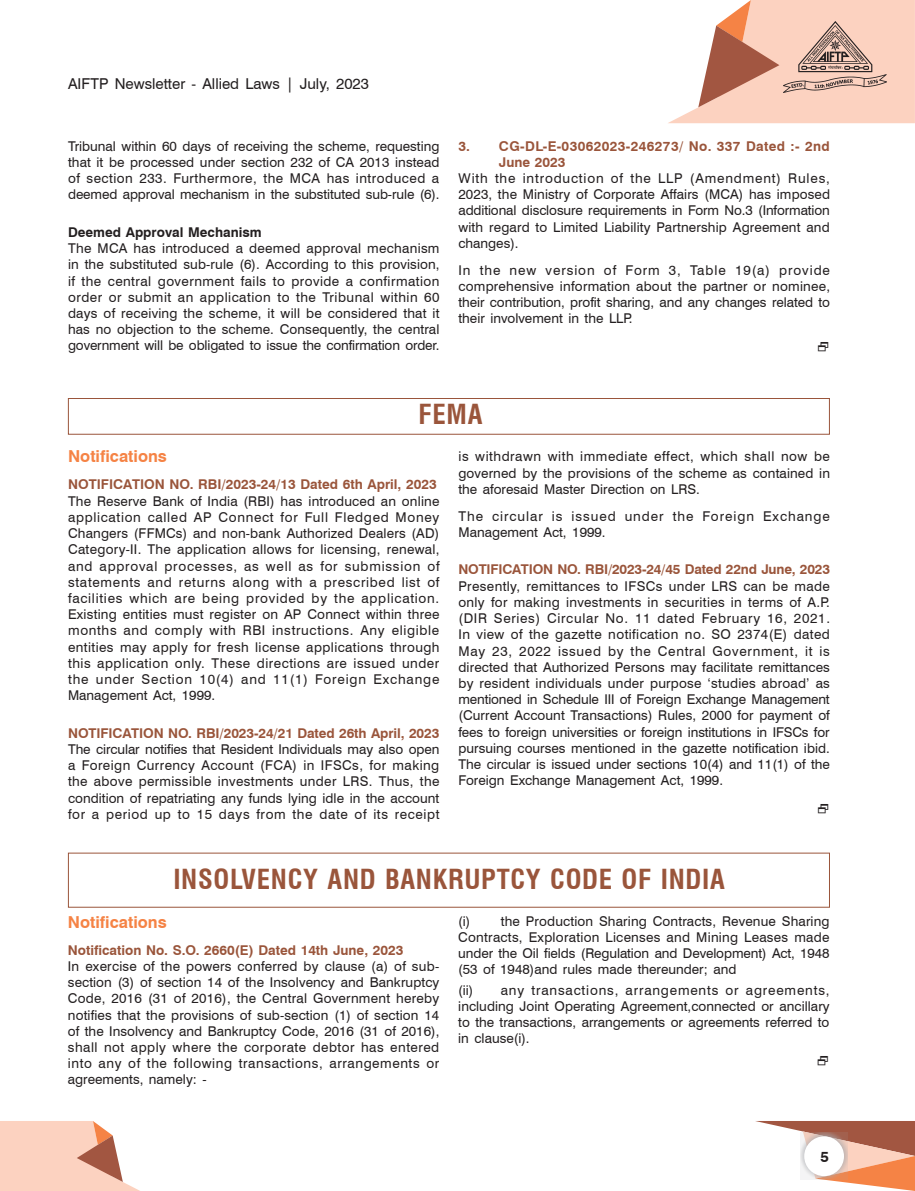
<style>
.page{position:relative;width:915px;height:1191px;background:#fff}
.page>*{position:absolute;margin:0;border:0;box-sizing:border-box;transform-origin:0 0}
.Heading{font:700 condensed 27px "Swiss 721 BT";letter-spacing:.025em;color:#9a553b}
.Subhead{font:700 16.5px "Swiss 721 BT";color:#f58345}
.t1{font:15px "Swiss 721 BT";color:#231f20}
.t2{font:700 15px "Swiss 721 BT";color:#231f20}
.Bodytext{font:13.5px/16.2px "Swiss 721 BT";color:#231f20;text-align:justify}
.Subhead_1{font:700 13.5px "Swiss 721 BT";color:#9a553b}
.Bodytext-2{font:13.5px/16.2px "Swiss 721 BT";letter-spacing:.07em;color:#231f20}
.Subhead_1-2{font:700 13.5px/16.2px "Swiss 721 BT";letter-spacing:.03em;color:#9a553b}
.Subhead_2{font:700 13.5px "Swiss 721 BT";color:#231f20}
</style>
<div class="page">
<svg style="left:755px;top:1121px;width:159px;height:70px"></svg>
<div style="left:800px;top:1132px;width:47px;height:48px;background:#a8a9ad;opacity:.98"></div>
<div style="left:803px;top:1136px;width:40px;height:40px;background:#fff;border-radius:50%"></div>
<svg style="left:0;top:1121px;width:140px;height:70px"></svg>
<svg style="left:668px;top:0;width:246px;height:123px"></svg>
<img style="left:783px;top:22px;width:103px;height:71px">
<div style="left:68px;top:398px;width:761px;height:36px;border:1px solid #9a553b"></div>
<p class="t1" style="left:68px;top:75px;width:302px">AIFTP Newsletter - Allied Laws | July, 2023</p>
<p class="Bodytext" style="left:68px;top:138px;width:373px">Tribunal within 60 days of receiving the scheme, requesting that it be processed under section 232 of CA 2013 instead of section 233. Furthermore, the MCA has introduced a deemed approval mechanism in the substituted sub-rule (6).</p>
<p class="Subhead_2" style="left:68px;top:224px;width:195px">Deemed Approval Mechanism</p>
<p class="Bodytext" style="left:68px;top:240px;width:373px">The MCA has introduced a deemed approval mechanism in the substituted sub-rule (6). According to this provision, if the central government fails to provide a confirmation order or submit an application to the Tribunal within 60 days of receiving the scheme, it will be considered that it has no objection to the scheme. Consequently, the central government will be obligated to issue the confirmation order.</p>
<p class="Subhead_1-2" style="left:499px;top:138px;width:332px;text-indent:-40px">3. CG-DL-E-03062023-246273/ No. 337 Dated :- 2nd<br>June 2023</p>
<p class="Bodytext" style="left:458px;top:170px;width:373px">With the introduction of the LLP (Amendment) Rules, 2023, the Ministry of Corporate Affairs (MCA) has imposed additional disclosure requirements in Form No.3 (Information with regard to Limited Liability Partnership Agreement and changes).</p>
<p class="Bodytext" style="left:458px;top:262px;width:373px">In the new version of Form 3, Table 19(a) provide comprehensive information about the partner or nominee, their contribution, profit sharing, and any changes related to their involvement in the LLP.</p>
<p class="Heading" style="left:418px;top:398px;width:65px">FEMA</p>
<p class="Subhead" style="left:68px;top:446px;width:100px">Notifications</p>
<p class="Subhead_1" style="left:68px;top:476px;width:370px">NOTIFICATION NO. RBI/2023-24/13 Dated 6th April, 2023</p>
<p class="Bodytext" style="left:68px;top:492px;width:373px">The Reserve Bank of India (RBI) has introduced an online application called AP Connect for Full Fledged Money Changers (FFMCs) and non-bank Authorized Dealers (AD)<br>Category-II. The application allows for licensing, renewal, and approval processes, as well as for submission of statements and returns along with a prescribed list of facilities which are being provided by the application.<br>Existing entities must register on AP Connect within three months and comply with RBI instructions. Any eligible entities may apply for fresh license applications through this application only. These directions are issued under the under Section 10(4) and 11(1) Foreign Exchange Management Act, 1999.</p>
<p class="Subhead_1" style="left:68px;top:725px;width:372px">NOTIFICATION NO. RBI/2023-24/21 Dated 26th April, 2023</p>
<p class="Bodytext" style="left:68px;top:741px;width:373px">The circular notifies that Resident Individuals may also open a Foreign Currency Account (FCA) in IFSCs, for making the above permissible investments under LRS. Thus, the condition of repatriating any funds lying idle in the account for a period up to 15 days from the date of its receipt</p>
<p class="Bodytext" style="left:458px;top:448px;width:373px">is withdrawn with immediate effect, which shall now be governed by the provisions of the scheme as contained in the aforesaid Master Direction on LRS.</p>
<p class="Bodytext-2" style="left:458px;top:507px;width:373px">The circular is issued under the Foreign Exchange<br>Management Act, 1999.</p>
<p class="Subhead_1" style="left:458px;top:561px;width:373px">NOTIFICATION NO. RBI/2023-24/45 Dated 22nd June, 2023</p>
<p class="Bodytext" style="left:458px;top:577px;width:373px">Presently, remittances to IFSCs under LRS can be made only for making investments in securities in terms of A.P. (DIR Series) Circular No. 11 dated February 16, 2021.<br>In view of the gazette notification no. SO 2374(E) dated May 23, 2022 issued by the Central Government, it is directed that Authorized Persons may facilitate remittances by resident individuals under purpose ‘studies abroad’ as mentioned in Schedule III of Foreign Exchange Management (Current Account Transactions) Rules, 2000 for payment of fees to foreign universities or foreign institutions in IFSCs for pursuing courses mentioned in the gazette notification ibid.<br>The circular is issued under sections 10(4) and 11(1) of the Foreign Exchange Management Act, 1999.</p>
<p class="Heading" style="left:173px;top:863px;width:552px">INSOLVENCY AND BANKRUPTCY CODE OF INDIA</p>
<p class="Subhead" style="left:68px;top:912px;width:100px">Notifications</p>
<p class="Subhead_1" style="left:68px;top:941px;width:337px">Notification No. S.O. 2660(E) Dated 14th June, 2023</p>
<p class="Bodytext" style="left:68px;top:958px;width:373px">In exercise of the powers conferred by clause (a) of sub&shy;section (3) of section 14 of the Insolvency and Bankruptcy Code, 2016 (31 of 2016), the Central Government hereby notifies that the provisions of sub-section (1) of section 14 of the Insolvency and Bankruptcy Code, 2016 (31 of 2016), shall not apply where the corporate debtor has entered into any of the following transactions, arrangements or agreements, namely: -</p>
<p class="Bodytext" style="left:458px;top:912px;width:373px">(i) the Production Sharing Contracts, Revenue Sharing Contracts, Exploration Licenses and Mining Leases made under the Oil fields (Regulation and Development) Act, 1948 (53 of 1948)and rules made thereunder; and</p>
<p class="Bodytext" style="left:458px;top:981px;width:373px">(ii) any transactions, arrangements or agreements, including Joint Operating Agreement,connected or ancillary to the transactions, arrangements or agreements referred to in clause(i).</p>
<p class="t2" style="left:820px;top:1147px;width:10px">5</p>
</div>
